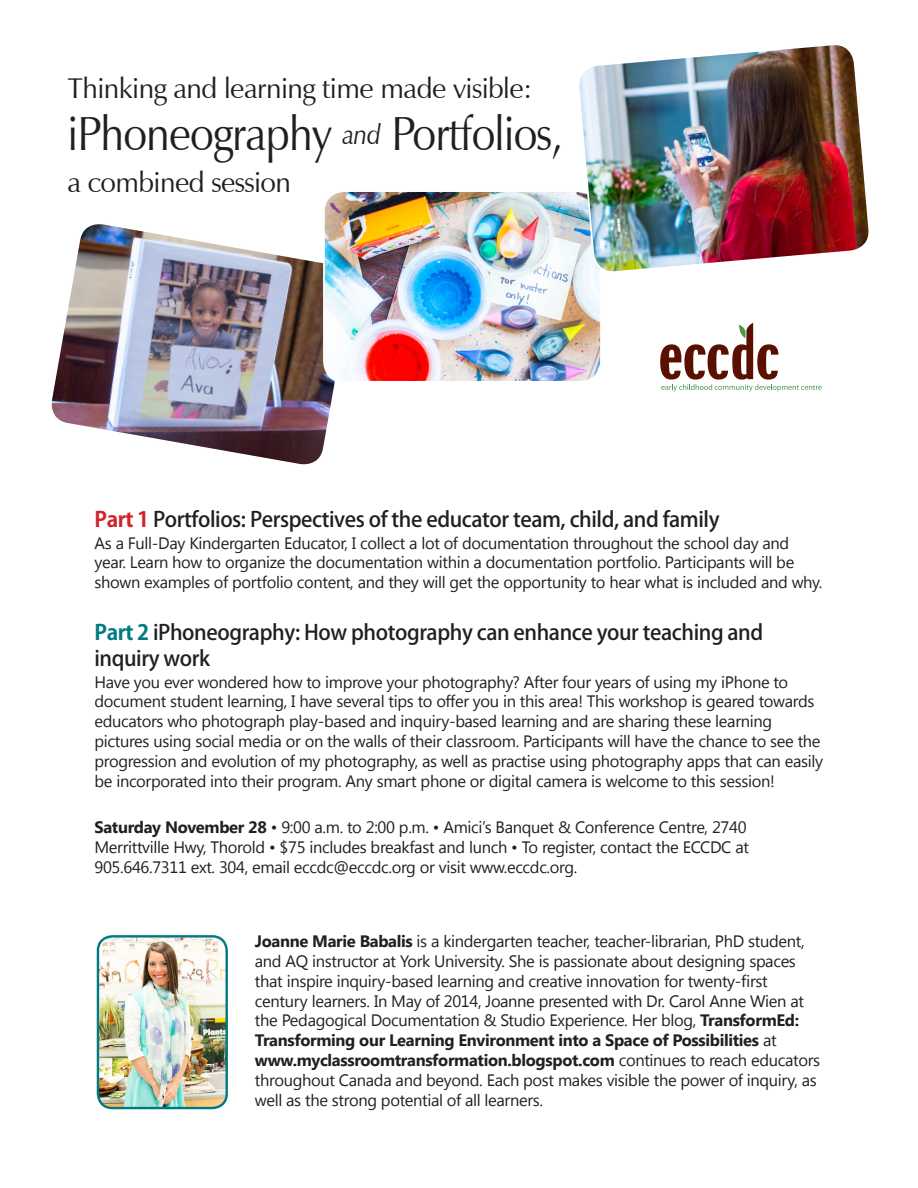
<style>
.page{position:relative;width:918px;height:1188px;background:#fff}
.page>*{position:absolute;margin:0;border:0;box-sizing:border-box;transform-origin:0 0}
.t1{font:47.85px "Zapf Humanist 601 BT";letter-spacing:-.02em;color:#231f20;scale:.91 1}
.t2{font:28.5px "Zapf Humanist 601 BT";letter-spacing:-.02em;color:#231f20}
.t3{font:500 21px "Koz Go Pro";letter-spacing:-.02em;color:#231f20}
.t4{font:16.5px/19.8px "Segoe UI";letter-spacing:-.02em;color:#231f20}
.s1{font-style:italic;font-size:27.9px}
.s2{font-weight:700;color:#d1232a}
.s3{font-weight:700;color:#007a82}
.s4{font-weight:700}
</style>
<div class="page">
<img style="left:51px;top:224px;width:284px;height:241px">
<img style="left:324px;top:193px;width:275px;height:189px">
<div style="left:323px;top:190px;width:279px;height:193px;border:2px solid #fff;border-radius:21px"></div>
<img style="left:577px;top:45px;width:292px;height:247px">
<img style="left:98px;top:938px;width:129px;height:170px">
<div style="left:97px;top:935px;width:131px;height:174px;border:2px solid #007a82;border-radius:14px"></div>
<svg style="left:660px;top:323px;width:162px;height:69px"></svg>
<p class="t2" style="left:68px;top:71px;width:467px">Thinking and learning time made visible:</p>
<p class="t1" style="left:68px;top:104px;width:546px">iPhoneography <span class="s1">and</span> Portfolios,</p>
<p class="t2" style="left:68px;top:165px;width:225px">a combined session</p>
<p class="t3" style="left:94px;top:506px;width:627px"><span class="s2">Part 1</span> Portfolios: Perspectives of the educator team, child, and family</p>
<p class="t4" style="left:94px;top:532px;width:730px">As a Full-Day Kindergarten Educator, I collect a lot of documentation throughout the school day and year. Learn how to organize the documentation within a documentation portfolio. Participants will be shown examples of portfolio content, and they will get the opportunity to hear what is included and why.</p>
<p class="t3" style="left:94px;top:619px;width:670px"><span class="s3">Part 2</span> iPhoneography: How photography can enhance your teaching and</p>
<p class="t3" style="left:94px;top:645px;width:117px">inquiry work</p>
<p class="t4" style="left:94px;top:671px;width:730px">Have you ever wondered how to improve your photography? After four years of using my iPhone to document student learning, I have several tips to offer you in this area! This workshop is geared towards educators who photograph play-based and inquiry-based learning and are sharing these learning pictures using social media or on the walls of their classroom. Participants will have the chance to see the progression and evolution of my photography, as well as practise using photography apps that can easily be incorporated into their program. Any smart phone or digital camera is welcome to this session!</p>
<p class="t4" style="left:94px;top:817px;width:656px"><span class="s4">Saturday November 28</span> • 9:00 a.m. to 2:00 p.m. • Amici’s Banquet &amp; Conference Centre, 2740<br>Merrittville Hwy, Thorold • $75 includes breakfast and lunch • To register, contact the ECCDC at<br>905.646.7311 ext. 304, email eccdc@eccdc.org or visit www.eccdc.org.</p>
<p class="t4" style="left:255px;top:931px;width:551px"><span class="s4">Joanne Marie Babalis</span> is a kindergarten teacher, teacher-librarian, PhD student, and AQ instructor at York University. She is passionate about designing spaces that inspire inquiry-based learning and creative innovation for twenty-first century learners. In May of 2014, Joanne presented with Dr. Carol Anne Wien at the Pedagogical Documentation &amp; Studio Experience. Her blog, <span class="s4">TransformEd:<br>Transforming our Learning Environment into a Space of Possibilities</span> at</p>
<p class="t4" style="left:255px;top:1049px;width:567px"><span class="s4">www.myclassroomtransformation.blogspot.com</span> continues to reach educators throughout Canada and beyond. Each post makes visible the power of inquiry, as well as the strong potential of all learners.</p>
</div>
